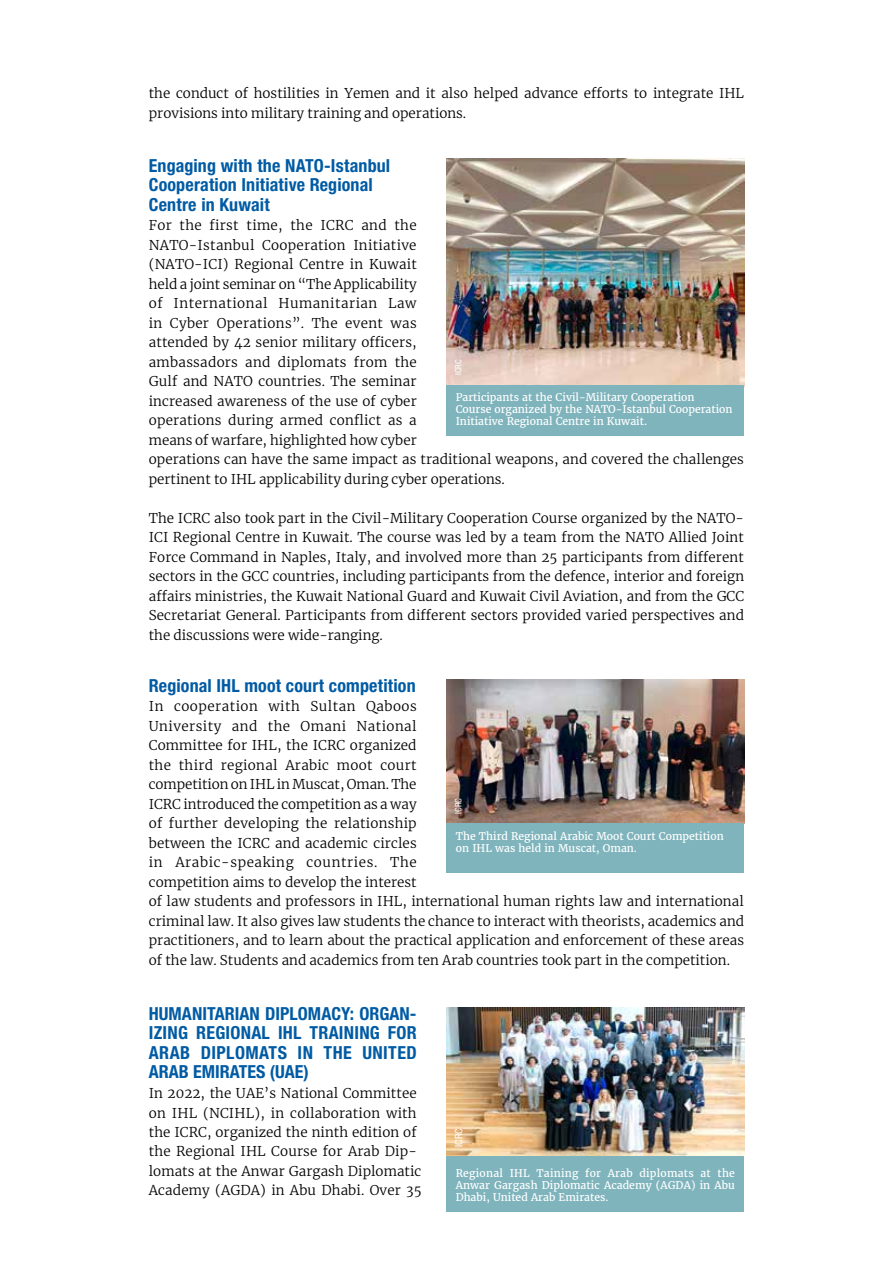
<style>
.page{position:relative;width:893px;height:1263px;background:#fff}
.page>*{position:absolute;margin:0;border:0;box-sizing:border-box;transform-origin:0 0}
.t1{font:700 condensed 18px/19.5px "Helvetica Neue LT Std";letter-spacing:.01em;color:#005ba4}
.t2{font:300 13.5px/19.5px "Merriweather";letter-spacing:.005em;color:#000}
.t3{font:10.5px/12px "Merriweather";color:#fff}
.t4{font:condensed 10.5px "Helvetica Neue LT Std";color:#fff}
.t5{font:condensed 9px "Helvetica Neue LT Std";color:#fff}
</style>
<div class="page">
<img style="left:446px;top:159px;width:298px;height:226px">
<div style="left:446px;top:385px;width:298px;height:50px;background:#80b4bd"></div>
<img style="left:446px;top:680px;width:298px;height:143px">
<div style="left:446px;top:823px;width:298px;height:50px;background:#80b4bd"></div>
<div style="left:446px;top:1156px;width:298px;height:56px;background:#80b4bd"></div>
<img style="left:446px;top:1007px;width:298px;height:149px">
<p class="t2" style="left:149px;top:83px;width:597px">the conduct of hostilities in Yemen and it also helped advance efforts to integrate IHL provisions into military training and operations.</p>
<h1 class="t1" style="left:149px;top:155px;width:243px">Engaging with the NATO-Istanbul<br>Cooperation Initiative Regional<br>Centre in Kuwait</h1>
<p class="t2" style="left:149px;top:215px;width:597px">For the first time, the ICRC and the<br>NATO-Istanbul Cooperation Initiative<br>(NATO-ICI) Regional Centre in Kuwait<br>held a joint seminar on “The Applicability<br>of International Humanitarian Law<br>in Cyber Operations”. The event was<br>attended by 42 senior military officers,<br>ambassadors and diplomats from the<br>Gulf and NATO countries. The seminar<br>increased awareness of the use of cyber<br>operations during armed conflict as a<br>means of warfare, highlighted how cyber<br>operations can have the same impact as traditional weapons, and covered the challenges pertinent to IHL applicability during cyber operations.</p>
<p class="t2" style="left:149px;top:507px;width:597px;text-align:justify">The ICRC also took part in the Civil-Military Cooperation Course organized by the NATO-ICI Regional Centre in Kuwait. The course was led by a team from the NATO Allied Joint Force Command in Naples, Italy, and involved more than 25 participants from different sectors in the GCC countries, including participants from the defence, interior and foreign affairs ministries, the Kuwait National Guard and Kuwait Civil Aviation, and from the GCC Secretariat General. Participants from different sectors provided varied perspectives and the discussions were wide-ranging.</p>
<h1 class="t1" style="left:149px;top:675px;width:268px">Regional IHL moot court competition</h1>
<p class="t2" style="left:149px;top:696px;width:597px">In cooperation with Sultan Qaboos<br>University and the Omani National<br>Committee for IHL, the ICRC organized<br>the third regional Arabic moot court<br>competition on IHL in Muscat, Oman. The<br>ICRC introduced the competition as a way<br>of further developing the relationship<br>between the ICRC and academic circles<br>in Arabic-speaking countries. The<br>competition aims to develop the interest<br>of law students and professors in IHL, international human rights law and international criminal law. It also gives law students the chance to interact with theorists, academics and practitioners, and to learn about the practical application and enforcement of these areas of the law. Students and academics from ten Arab countries took part in the competition.</p>
<p class="t5" style="left:453px;top:375px;width:17px;rotate:-90deg">ICRC</p>
<p class="t3" style="left:456px;top:391px;width:278px">Participants at the Civil-Military Cooperation<br>Course organized by the NATO-Istanbul Cooperation<br>Initiative Regional Centre in Kuwait.</p>
<p class="t5" style="left:453px;top:814px;width:17px;rotate:-90deg">ICRC</p>
<p class="t3" style="left:456px;top:830px;width:269px">The Third Regional Arabic Moot Court Competition on IHL was held in Muscat, Oman.</p>
<h1 class="t1" style="left:149px;top:1003px;width:269px;text-align:justify">HUMANITARIAN DIPLOMACY: ORGAN-IZING REGIONAL IHL TRAINING FOR ARAB DIPLOMATS IN THE UNITED ARAB EMIRATES (UAE)</h1>
<p class="t2" style="left:149px;top:1083px;width:274px">In 2022, the UAE’s National Committee on IHL (NCIHL), in collaboration with the ICRC, organized the ninth edition of the Regional IHL Course for Arab Dip&shy;lomats at the Anwar Gargash Diplomatic Academy (AGDA) in Abu Dhabi. Over 35</p>
<p class="t4" style="left:453px;top:1147px;width:20px;rotate:-90deg">ICRC</p>
<p class="t3" style="left:456px;top:1167px;width:281px;text-align:justify">Regional IHL Taining for Arab diplomats at the Anwar Gargash Diplomatic Academy (AGDA) in Abu Dhabi, United Arab Emirates.</p>
</div>
